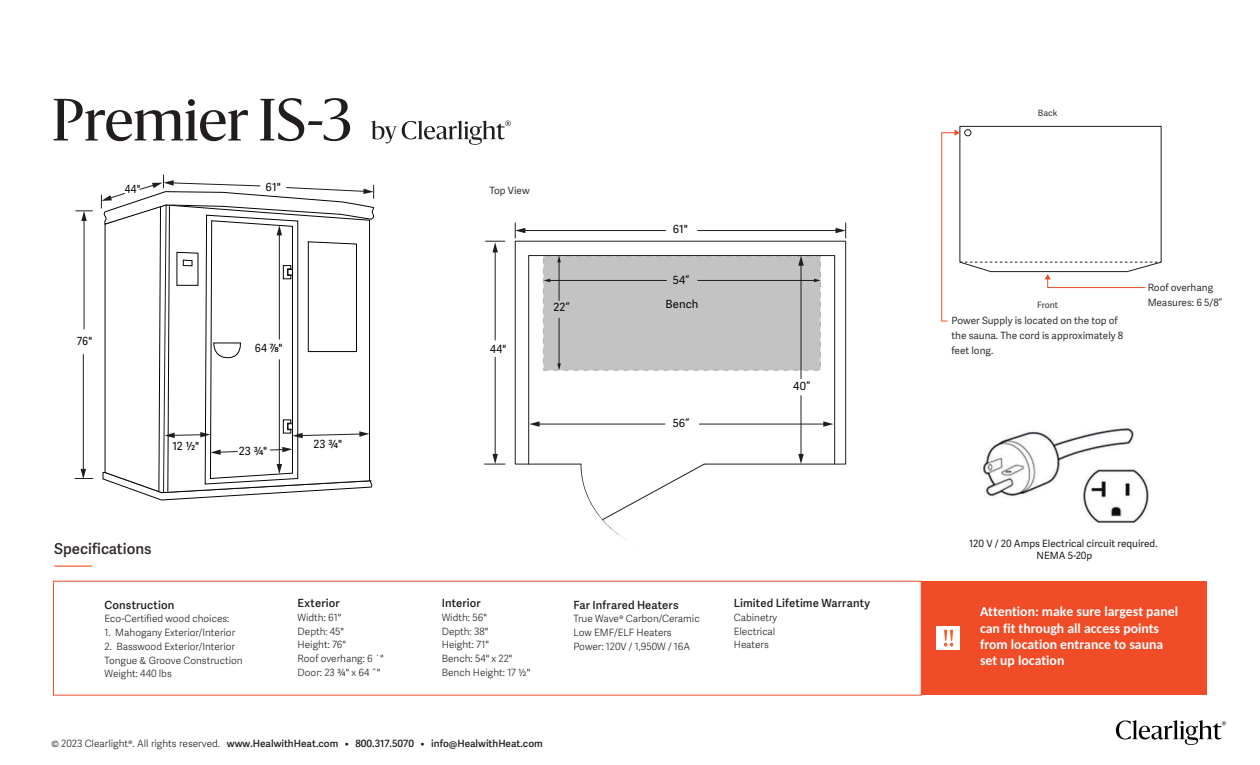
<style>
.page{position:relative;width:1260px;height:765px;background:#fff}
.page>*{position:absolute;margin:0;border:0;box-sizing:border-box;transform-origin:0 0}
.t1{font:55.5px "Sanomat";color:#221d1d}
.t2{font:600 15px "Adelle Sans";color:#2f282a}
.t3{font:700 13.75px/16.2px "Carlito";color:#fff}
.t4{font:600 11.25px "Adelle Sans";letter-spacing:.01em;color:#221d1d}
.t5{font:11.25px "Adelle Sans";letter-spacing:.015em;color:#040503}
.t6{font:11.25px "Adelle Sans";letter-spacing:.015em;color:#040503;scale:.95 1}
.t7{font:11.25px "Adelle Sans";letter-spacing:.015em;color:#040503;scale:.91 1}
.t8{font:300 10px/13.8px "Adelle Sans";color:#221d1d}
.t9{font:10px/15px "Adelle Sans";color:#313232}
.t10{font:600 10px "Adelle Sans";color:#221b1d}
.t11{font:10px/12px "Adelle Sans";color:#221d1d;text-align:center}
.t12{font:8.75px "Adelle Sans";letter-spacing:-.005em;color:#313232}
.s1{font-weight:300}
</style>
<div class="page">
<div style="left:921px;top:581px;width:286px;height:114px;background:#f04c28"></div>
<hr style="left:54px;top:565px;width:38px;height:2px;background:#f16232">
<div style="left:937px;top:626px;width:23px;height:24px;background:#fff"></div>
<svg style="left:944px;top:630px;width:9px;height:17px"></svg>
<svg style="left:371px;top:121px;width:140px;height:24px"></svg>
<svg style="left:941px;top:125px;width:221px;height:197px"></svg>
<img style="left:982px;top:428px;width:167px;height:96px">
<svg style="left:1116px;top:720px;width:110px;height:25px"></svg>
<hr style="left:83px;top:354px;width:1px;height:117px;background:#211d1e">
<hr style="left:84px;top:219px;width:1px;height:110px;background:#211d1e">
<svg style="left:76px;top:210px;width:16px;height:11px"></svg>
<svg style="left:75px;top:469px;width:18px;height:10px"></svg>
<svg style="left:101px;top:175px;width:274px;height:326px"></svg>
<svg style="left:514px;top:240px;width:333px;height:225px"></svg>
<svg style="left:581px;top:465px;width:123px;height:80px"></svg>
<div style="left:528px;top:255px;width:307px;height:210px;border:1px solid #211d1e"></div>
<hr style="left:524px;top:230px;width:142px;height:1px;background:#211d1e">
<svg style="left:515px;top:223px;width:10px;height:15px"></svg>
<hr style="left:698px;top:230px;width:139px;height:1px;background:#211d1e">
<svg style="left:836px;top:223px;width:10px;height:15px"></svg>
<hr style="left:549px;top:280px;width:118px;height:1px;background:#211d1e">
<svg style="left:544px;top:279px;width:6px;height:3px"></svg>
<hr style="left:698px;top:280px;width:117px;height:1px;background:#211d1e">
<svg style="left:814px;top:279px;width:7px;height:3px"></svg>
<hr style="left:801px;top:264px;width:1px;height:115px;background:#211d1e">
<svg style="left:798px;top:256px;width:6px;height:10px"></svg>
<hr style="left:801px;top:396px;width:1px;height:60px;background:#211d1e">
<svg style="left:798px;top:454px;width:6px;height:10px"></svg>
<hr style="left:559px;top:318px;width:1px;height:47px;background:#211d1e">
<svg style="left:557px;top:363px;width:4px;height:7px"></svg>
<hr style="left:559px;top:261px;width:1px;height:39px;background:#211d1e">
<svg style="left:557px;top:256px;width:4px;height:6px"></svg>
<hr style="left:538px;top:424px;width:127px;height:1px;background:#211d1e">
<svg style="left:529px;top:421px;width:11px;height:6px"></svg>
<hr style="left:699px;top:424px;width:126px;height:1px;background:#211d1e">
<svg style="left:823px;top:421px;width:10px;height:6px"></svg>
<hr style="left:495px;top:357px;width:1px;height:99px;background:#211d1e">
<hr style="left:495px;top:251px;width:1px;height:89px;background:#211d1e">
<svg style="left:486px;top:241px;width:19px;height:11px"></svg>
<svg style="left:485px;top:454px;width:20px;height:11px"></svg>
<h1 class="t1" style="left:52px;top:97px;width:301px">Premier IS-3</h1>
<p class="t7" style="left:125px;top:185px;width:19px">44"</p>
<p class="t5" style="left:266px;top:182px;width:17px">61"</p>
<p class="t6" style="left:77px;top:337px;width:18px">76"</p>
<p class="t6" style="left:255px;top:344px;width:31px">64 ⅞"</p>
<p class="t5" style="left:173px;top:441px;width:28px">12 ½"</p>
<p class="t5" style="left:314px;top:439px;width:30px">23 ¾"</p>
<p class="t5" style="left:239px;top:446px;width:30px">23 ¾"</p>
<p class="t9" style="left:490px;top:184px;width:42px">Top View</p>
<p class="t6" style="left:490px;top:344px;width:19px">44"</p>
<p class="t5" style="left:673px;top:224px;width:17px">61"</p>
<p class="t5" style="left:673px;top:275px;width:18px">54”</p>
<p class="t5" style="left:553px;top:302px;width:18px">22”</p>
<p class="t5" style="left:666px;top:299px;width:34px">Bench</p>
<p class="t5" style="left:673px;top:419px;width:18px">56”</p>
<h2 class="t2" style="left:54px;top:540px;width:99px">Specifications</h2>
<p class="t4" style="left:105px;top:598px;width:71px">Construction</p>
<p class="t8" style="left:105px;top:612px;width:126px">Eco-Certified wood choices:</p>
<p class="t8" style="left:105px;top:626px;width:132px">1. Mahogany Exterior/Interior</p>
<p class="t8" style="left:105px;top:640px;width:140px">2. Basswood Exterior/Interior<br>Tongue &amp; Groove Construction<br>Weight: 440 lbs</p>
<p class="t4" style="left:298px;top:597px;width:44px">Exterior</p>
<p class="t8" style="left:298px;top:611px;width:88px">Width: 61"<br>Depth: 45"<br>Height: 76"<br>Roof overhang: 6 ˙"<br>Door: 23 ¾" x 64 ˆ"</p>
<p class="t4" style="left:442px;top:597px;width:41px">Interior</p>
<p class="t8" style="left:442px;top:611px;width:90px">Width: 56"<br>Depth: 38"<br>Height: 71"<br>Bench: 54" x 22"<br>Bench Height: 17 ½"</p>
<p class="t10" style="left:51px;top:738px;width:493px"><span class="s1">© 2023 Clearlight®. All rights reserved.</span> www.HealwithHeat.com • 800.317.5070 • info@HealwithHeat.com</p>
<p class="t4" style="left:573px;top:598px;width:107px">Far Infrared Heaters</p>
<p class="t8" style="left:573px;top:612px;width:128px">True Wave® Carbon/Ceramic<br>Low EMF/ELF Heaters<br>Power: 120V / 1,950W / 16A</p>
<p class="t5" style="left:793px;top:381px;width:19px">40”</p>
<p class="t4" style="left:734px;top:597px;width:138px">Limited Lifetime Warranty</p>
<p class="t8" style="left:734px;top:611px;width:45px">Cabinetry<br>Electrical<br>Heaters</p>
<p class="t12" style="left:1038px;top:109px;width:21px">Back</p>
<p class="t12" style="left:1037px;top:301px;width:23px">Front</p>
<p class="t9" style="left:952px;top:314px;width:173px">Power Supply is located on the top of the sauna. The cord is approximately 8 feet long.</p>
<p class="t9" style="left:1148px;top:281px;width:76px">Roof overhang<br>Measures: 6 5/8”</p>
<p class="t11" style="left:969px;top:538px;width:190px">120 V / 20 Amps Electrical circuit required.<br>NEMA 5-20p</p>
<h3 class="t3" style="left:980px;top:603px;width:200px">Attention: make sure largest panel can fit through all access points from location entrance to sauna set up location</h3>
</div>
